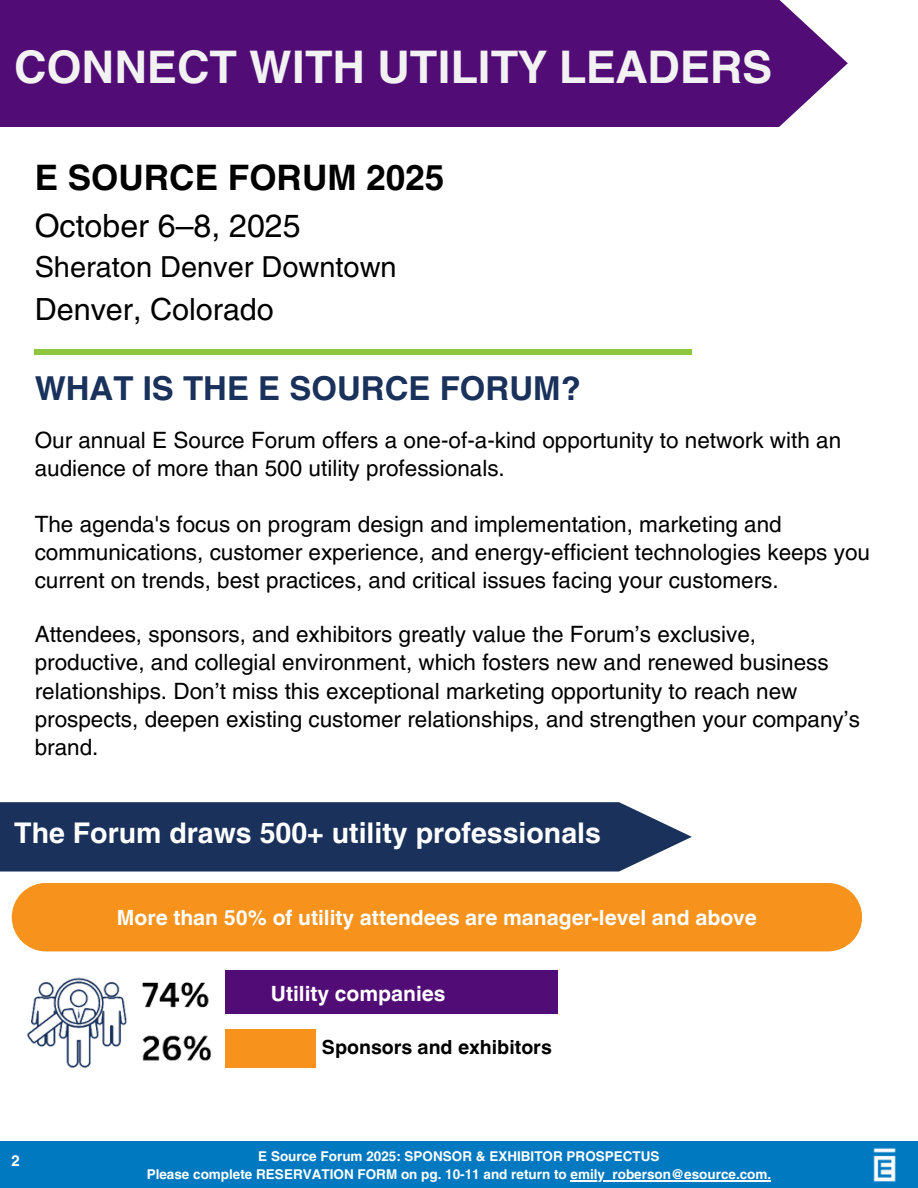
<style>
.page{position:relative;width:918px;height:1188px;background:#fff}
.page>*{position:absolute;margin:0;border:0;box-sizing:border-box;transform-origin:0 0}
.t1{font:700 45px "Helvetica World";color:#f2f2f2}
.t2{font:700 35.1px "Helvetica LT Pro";color:#000}
.t3{font:700 33px "Helvetica LT Pro";color:#19315b}
.t4{font:32.1px "Helvetica LT Pro";color:#000}
.t5{font:30.6px "Helvetica LT Pro";color:#000}
.t6{font:28.95px "Helvetica LT Pro";color:#000}
.t7{font:700 28.5px "Helvetica LT Pro";color:#fff}
.t8{font:22.5px/28.2px "Helvetica LT Pro";color:#000}
.t9{font:700 21px "Helvetica World";color:#fff}
.t10{font:700 19.5px "Helvetica World";color:#000}
.t11{font:700 15px "Helvetica LT Pro";color:#fff}
.t12{font:700 13.5px "Helvetica LT Pro";color:#fff}
</style>
<div class="page">
<div style="left:0;top:1142px;width:918px;height:46px;background:#0079c1"></div>
<img style="left:873px;top:1148px;width:23px;height:34px">
<div style="left:35px;top:349px;width:657px;height:6px;background:#8dc63f"></div>
<div style="left:0;top:0;width:848px;height:127px;background:#510c76"></div>
<img style="left:26px;top:970px;width:532px;height:98px">
<div style="left:225px;top:1018px;width:90px;height:71px;background:#fff"></div>
<div style="left:12px;top:883px;width:850px;height:68px;background:#f7931d"></div>
<svg style="left:0;top:802px;width:692px;height:70px;fill:#19315b"></svg>
<div style="left:316px;top:1026px;width:426px;height:47px;background:#fff"></div>
<div style="left:225px;top:971px;width:333px;height:43px;background:#510c76"></div>
<div style="left:225px;top:1029px;width:91px;height:39px;background:#f7931d"></div>
<hr style="left:571px;top:1180px;width:200px;height:1px;background:#fff">
<p class="t1" style="left:14px;top:30px;width:759px">CONNECT WITH UTILITY LEADERS</p>
<h5 class="t2" style="left:35px;top:165px;width:411px">E SOURCE FORUM 2025</h5>
<h5 class="t4" style="left:35px;top:214px;width:268px">October 6–8, 2025</h5>
<h5 class="t6" style="left:35px;top:256px;width:364px">Sheraton Denver Downtown</h5>
<h5 class="t5" style="left:35px;top:298px;width:241px">Denver, Colorado</h5>
<p class="t3" style="left:35px;top:376px;width:548px">WHAT IS THE E SOURCE FORUM?</p>
<h6 class="t8" style="left:35px;top:428px;width:808px">Our annual E Source Forum offers a one-of-a-kind opportunity to network with an audience of more than 500 utility professionals.</h6>
<h6 class="t8" style="left:35px;top:512px;width:837px">The agenda's focus on program design and implementation, marketing and communications, customer experience, and energy-efficient technologies keeps you current on trends, best practices, and critical issues facing your customers.</h6>
<h3 class="t8" style="left:35px;top:622px;width:827px">Attendees, sponsors, and exhibitors greatly value the Forum’s exclusive, productive, and collegial environment, which fosters new and renewed business relationships. Don’t miss this exceptional marketing opportunity to reach new prospects, deepen existing customer relationships, and strengthen your company’s brand.</h3>
<h6 class="t7" style="left:14px;top:823px;width:588px">The Forum draws 500+ utility professionals</h6>
<h2 class="t9" style="left:117px;top:900px;width:642px">More than 50% of utility attendees are manager-level and above</h2>
<h5 class="t11" style="left:11px;top:1155px;width:10px">2</h5>
<p class="t9" style="left:271px;top:976px;width:176px">Utility companies</p>
<p class="t10" style="left:322px;top:1031px;width:231px">Sponsors and exhibitors</p>
<p class="t12" style="left:258px;top:1152px;width:403px">E Source Forum 2025: SPONSOR &amp; EXHIBITOR PROSPECTUS</p>
<p class="t12" style="left:147px;top:1170px;width:626px">Please complete RESERVATION FORM on pg. 10-11 and return to emily_roberson@esource.com.</p>
</div>
